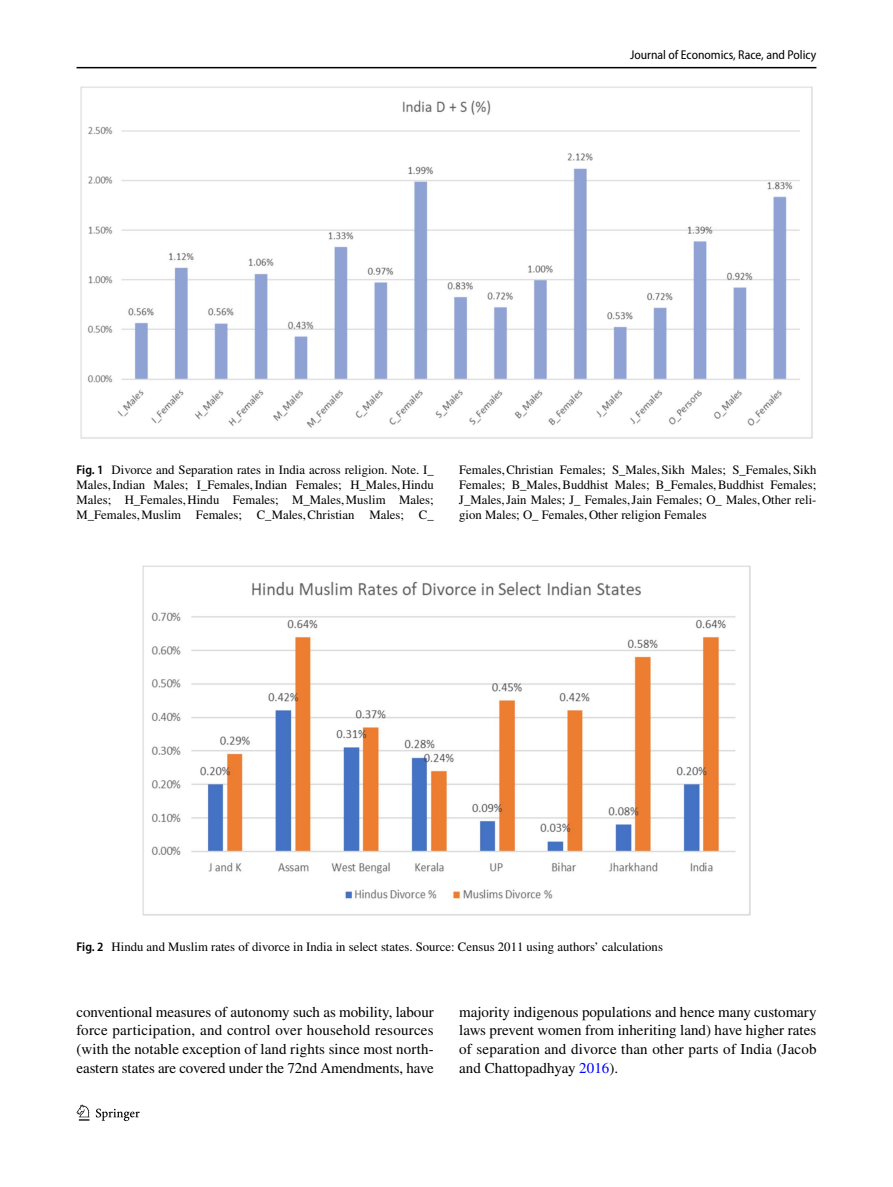
<style>
.page{position:relative;width:893px;height:1187px;background:#fff}
.page>*{position:absolute;margin:0;border:0;box-sizing:border-box;transform-origin:0 0}
.t1{font:15px/18.8px "STIX";color:#000;text-align:justify}
.t2{font:12.75px/15px "STIX";color:#000;text-align:justify}
.t3{font:semi-condensed 12.75px "Myriad Pro";color:#000}
.s1{font-family:"Myriad Pro";font-weight:600;font-stretch:semi-condensed}
.s2{color:#00f}
</style>
<div class="page">
<hr style="left:77px;top:67px;width:739px;height:1px;background:#000">
<svg style="left:77px;top:1104px;width:12px;height:16px"></svg>
<svg style="left:96px;top:1108px;width:44px;height:12px"></svg>
<img style="left:80px;top:87px;width:733px;height:352px">
<img style="left:143px;top:565px;width:607px;height:350px">
<p class="t3" style="left:630px;top:48px;width:188px">Journal of Economics, Race, and Policy</p>
<p class="t2" style="left:77px;top:463px;width:359px"><span class="s1">Fig. 1</span> Divorce and Separation rates in India across religion. Note. I_ Males,Indian Males; I_Females,Indian Females; H_Males,Hindu Males; H_Females,Hindu Females; M_Males,Muslim Males; M_Females,Muslim Females; C_Males,Christian Males; C_</p>
<p class="t2" style="left:459px;top:463px;width:359px">Females,Christian Females; S_Males,Sikh Males; S_Females,Sikh Females; B_Males,Buddhist Males; B_Females,Buddhist Females; J_Males,Jain Males; J_ Females,Jain Females; O_ Males,Other reli&shy;gion Males; O_ Females,Other religion Females</p>
<p class="t2" style="left:77px;top:939px;width:588px"><span class="s1">Fig. 2</span> Hindu and Muslim rates of divorce in India in select states. Source: Census 2011 using authors’ calculations</p>
<p class="t1" style="left:77px;top:1003px;width:359px">conventional measures of autonomy such as mobility, labour force participation, and control over household resources (with the notable exception of land rights since most north&shy;eastern states are covered under the 72nd Amendments, have</p>
<p class="t1" style="left:459px;top:1003px;width:359px">majority indigenous populations and hence many customary laws prevent women from inheriting land) have higher rates of separation and divorce than other parts of India (Jacob and Chattopadhyay <span class="s2">2016</span>).</p>
</div>
